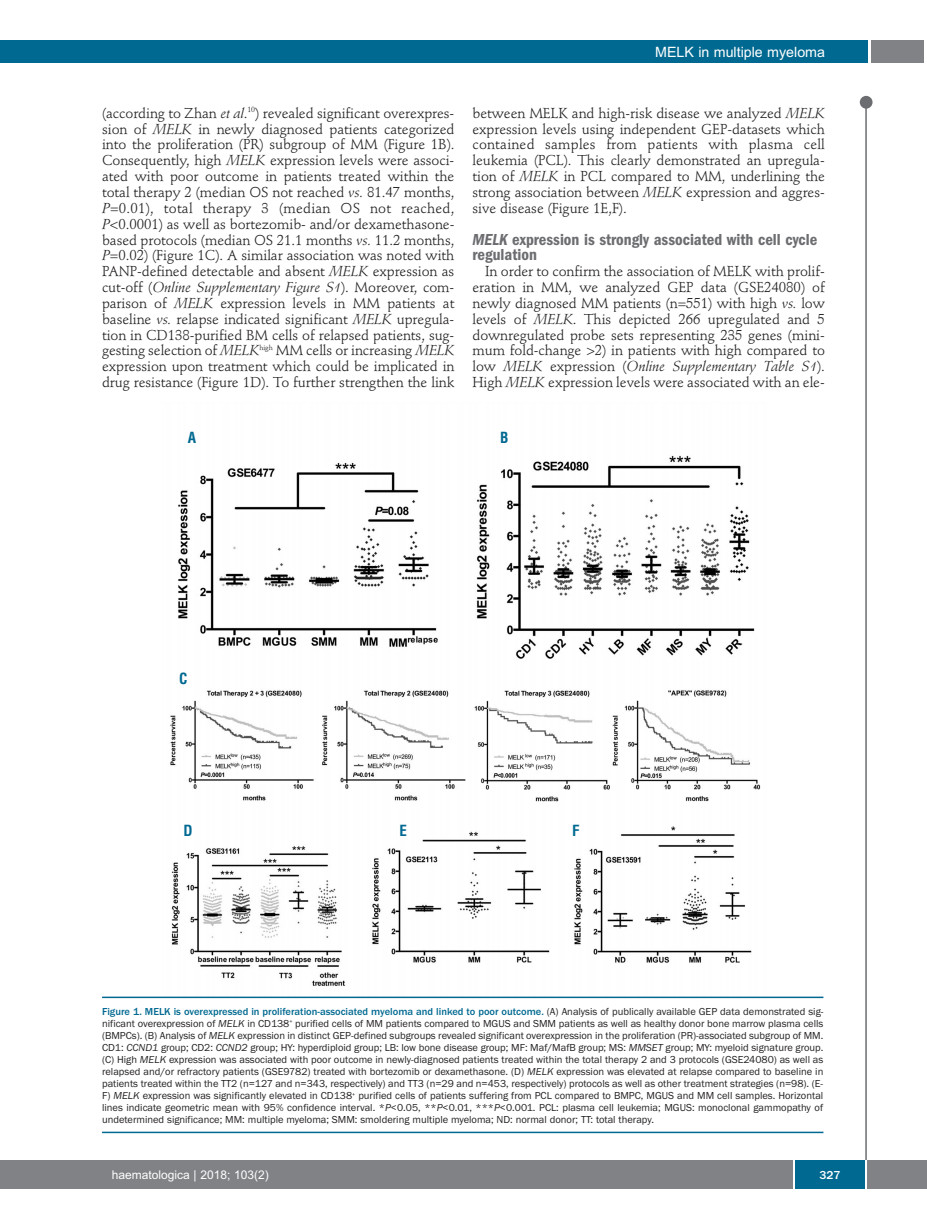
<style>
.page{position:relative;width:927px;height:1225px;background:#fff}
.page>*{position:absolute;margin:0;border:0;box-sizing:border-box;transform-origin:0 0}
.t1{font:600 condensed 16.5px/15.9px "Franklin Gothic";color:#6c6d70}
.t2{font:700 condensed 15px "Helvetica";color:#006991}
.t3{font:14.25px/15.9px "Stempel Schneidler";letter-spacing:-.005em;color:#231f20;text-align:justify}
.t4{font:14.25px "Arial";color:#fff}
.t5{font:12px "Arial";color:#fff}
.t6{font:500 12px "Franklin Gothic";color:#fff}
.t7{font:10.5px/12px "Franklin Gothic";color:#231f20;text-align:justify}
.s1{font-style:italic}
.s2{font-weight:500;color:#006991}
</style>
<div class="page">
<div style="left:860px;top:96px;width:12px;height:13px;background:#6c6d70;border-radius:50%"></div>
<hr style="left:865px;top:98px;width:2px;height:1062px;background:#6c6d70">
<div style="left:871px;top:40px;width:52px;height:22px;background:#808285"></div>
<div style="left:18px;top:40px;width:849px;height:22px;background:#006991"></div>
<div style="left:17px;top:1160px;width:910px;height:28px;background:#808285"></div>
<div style="left:795px;top:1160px;width:70px;height:28px;background:#006991"></div>
<hr style="left:793px;top:1160px;width:2px;height:28px;background:#fff">
<hr style="left:865px;top:1160px;width:2px;height:28px;background:#fff">
<div style="left:0;top:40px;width:19px;height:22px;background:#006991"></div>
<div style="left:0;top:1160px;width:18px;height:28px;background:#808285"></div>
<img style="left:170px;top:455px;width:591px;height:531px">
<hr style="left:102px;top:996px;width:721px;height:2px;background:#006991">
<hr style="left:102px;top:1131px;width:721px;height:2px;background:#006991">
<p class="t4" style="left:655px;top:44px;width:171px">MELK in multiple myeloma</p>
<p class="t3" style="left:102px;top:106px;width:354px">(according to Zhan <span class="s1">et al</span>.<sup>10</sup>) revealed significant overexpres&shy;sion of <span class="s1">MELK</span> in newly diagnosed patients categorized into the proliferation (PR) subgroup of MM (Figure 1B).<br>Consequently, high <span class="s1">MELK</span> expression levels were associ&shy;ated with poor outcome in patients treated within the total therapy 2 (median OS not reached <span class="s1">vs.</span> 81.47 months, <span class="s1">P</span>=0.01), total therapy 3 (median OS not reached, <span class="s1">P</span>&lt;0.0001) as well as bortezomib- and/or dexamethasone&shy;based protocols (median OS 21.1 months <span class="s1">vs.</span> 11.2 months, <span class="s1">P</span>=0.02) (Figure 1C). A similar association was noted with PANP-defined detectable and absent <span class="s1">MELK</span> expression as cut-off (<span class="s1">Online Supplementary Figure S1</span>). Moreover, com&shy;parison of <span class="s1">MELK</span> expression levels in MM patients at baseline <span class="s1">vs.</span> relapse indicated significant <span class="s1">MELK</span> upregula&shy;tion in CD138-purified BM cells of relapsed patients, sug&shy;gesting selection of <span class="s1">MELK</span><sup>high</sup> MM cells or increasing <span class="s1">MELK </span>expression upon treatment which could be implicated in drug resistance (Figure 1D). To further strengthen the link</p>
<p class="t3" style="left:472px;top:106px;width:354px">between MELK and high-risk disease we analyzed <span class="s1">MELK </span>expression levels using independent GEP-datasets which contained samples from patients with plasma cell leukemia (PCL). This clearly demonstrated an upregula&shy;tion of <span class="s1">MELK</span> in PCL compared to MM, underlining the strong association between <span class="s1">MELK</span> expression and aggres&shy;sive disease (Figure 1E,F).</p>
<p class="t1" style="left:472px;top:232px;width:346px"><span class="s1">MELK</span> expression is strongly associated with cell cycle regulation</p>
<p class="t3" style="left:472px;top:265px;width:354px;text-indent:13px">In order to confirm the association of MELK with prolif&shy;eration in MM, we analyzed GEP data (GSE24080) of newly diagnosed MM patients (n=551) with high <span class="s1">vs.</span> low levels of <span class="s1">MELK</span>. This depicted 266 upregulated and 5 downregulated probe sets representing 235 genes (mini&shy;mum fold-change &gt;2) in patients with high compared to low <span class="s1">MELK</span> expression (<span class="s1">Online Supplementary Table S1</span>).<br>High <span class="s1">MELK</span> expression levels were associated with an ele-</p>
<p class="t2" style="left:188px;top:429px;width:10px">A</p>
<p class="t2" style="left:500px;top:429px;width:10px">B</p>
<p class="t2" style="left:179px;top:670px;width:10px">C</p>
<p class="t2" style="left:184px;top:821px;width:11px">D</p>
<p class="t2" style="left:400px;top:821px;width:9px">E</p>
<p class="t2" style="left:572px;top:821px;width:9px">F</p>
<p class="t7" style="left:102px;top:1005px;width:723px"><span class="s2">Figure 1. MELK is overexpressed in proliferation-associated myeloma and linked to poor outcome.</span> (A) Analysis of publically available GEP data demonstrated sig&shy;nificant overexpression of <span class="s1">MELK</span> in CD138<sup>+</sup> purified cells of MM patients compared to MGUS and SMM patients as well as healthy donor bone marrow plasma cells (BMPCs). (B) Analysis of <span class="s1">MELK</span> expression in distinct GEP-defined subgroups revealed significant overexpression in the proliferation (PR)-associated subgroup of MM.<br>CD1: <span class="s1">CCND1</span> group; CD2: <span class="s1">CCND2</span> group; HY: hyperdiploid group; LB: low bone disease group; MF: Maf/MafB group; MS: <span class="s1">MMSET</span> group; MY: myeloid signature group. (C) High <span class="s1">MELK</span> expression was associated with poor outcome in newly-diagnosed patients treated within the total therapy 2 and 3 protocols (GSE24080) as well as relapsed and/or refractory patients (GSE9782) treated with bortezomib or dexamethasone. (D) <span class="s1">MELK</span> expression was elevated at relapse compared to baseline in patients treated within the TT2 (n=127 and n=343, respectively) and TT3 (n=29 and n=453, respectively) protocols as well as other treatment strategies (n=98). (E-F) <span class="s1">MELK</span> expression was significantly elevated in CD138<sup>+</sup> purified cells of patients suffering from PCL compared to BMPC, MGUS and MM cell samples. Horizontal lines indicate geometric mean with 95% confidence interval. *<span class="s1">P</span>&lt;0.05, **<span class="s1">P</span>&lt;0.01, ***<span class="s1">P</span>&lt;0.001. PCL: plasma cell leukemia; MGUS: monoclonal gammopathy of undetermined significance; MM: multiple myeloma; SMM: smoldering multiple myeloma; ND: normal donor; TT: total therapy.</p>
<p class="t5" style="left:112px;top:1167px;width:158px">haematologica | 2018; 103(2)</p>
<p class="t6" style="left:820px;top:1167px;width:22px">327</p>
</div>
